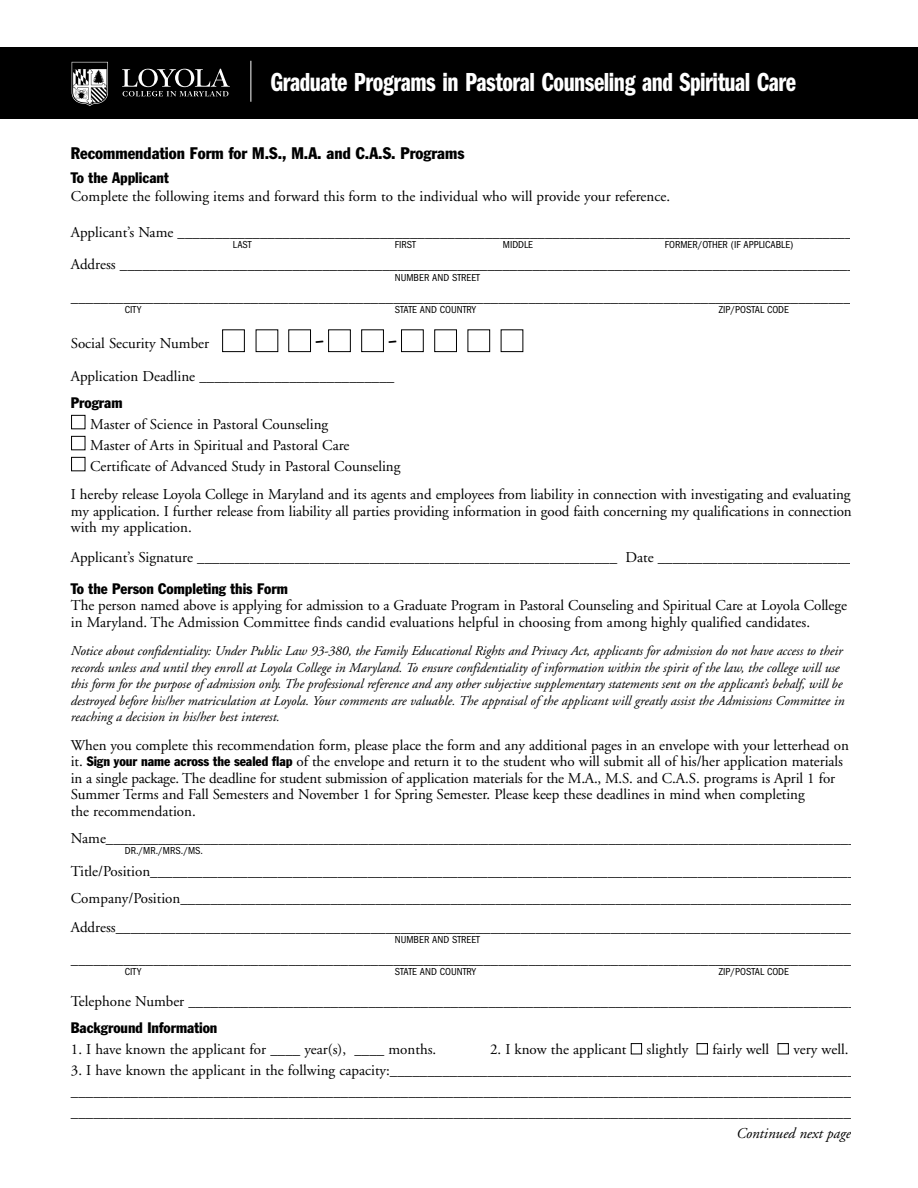
<style>
.page{position:relative;width:918px;height:1188px;background:#fff}
.page>*{position:absolute;margin:0;border:0;box-sizing:border-box;transform-origin:0 0}
.t1{font:27px "Franklin Gothic EF Demi Comp";letter-spacing:-.015em;color:#fff}
.t2{font:condensed 16.5px "Franklin Gothic";color:#000}
.t3{font:15px/16.5px "Adobe Garamond";letter-spacing:-.005em;color:#000}
.t4{font:condensed 15px "Franklin Gothic";color:#000}
.t5{font:italic 15px "Adobe Garamond";color:#000}
.t6{font:italic 13.5px/16.5px "Adobe Garamond";letter-spacing:-.005em;color:#000}
.t7{font:condensed 10.5px "Franklin Gothic EF";color:#000}
.s1{color:#fff}
.s2{font-size:30px}
.s3{font-family:"Franklin Gothic";font-stretch:condensed;font-size:13.5px}
</style>
<div class="page">
<div style="left:0;top:47px;width:918px;height:72px;background:#000"></div>
<svg style="left:122px;top:69px;width:108px;height:27px"></svg>
<svg style="left:71px;top:61px;width:37px;height:45px"></svg>
<hr style="left:251px;top:61px;width:1px;height:41px;background:#fff">
<h1 class="t1" style="left:270px;top:74px;width:527px">Graduate Programs in Pastoral Counseling and Spiritual Care</h1>
<p class="t2" style="left:71px;top:147px;width:395px">Recommendation Form for M.S., M.A. and C.A.S. Programs</p>
<p class="t4" style="left:71px;top:172px;width:99px">To the Applicant</p>
<p class="t3" style="left:71px;top:189px;width:601px">Complete the following items and forward this form to the individual who will provide your reference.</p>
<p class="t3" style="left:71px;top:225px;width:783px">Applicant’s Name __________________________________________________________________________________________</p>
<p class="t7" style="left:233px;top:242px;width:20px">LAST</p>
<p class="t7" style="left:395px;top:242px;width:23px">FIRST</p>
<p class="t7" style="left:503px;top:242px;width:32px">MIDDLE</p>
<p class="t7" style="left:665px;top:242px;width:130px">FORMER/OTHER (IF APPLICABLE)</p>
<p class="t3" style="left:71px;top:258px;width:793px">Address ___________________________________________________________________________________________________</p>
<p class="t7" style="left:395px;top:274px;width:87px">NUMBER AND STREET</p>
<p class="t3" style="left:71px;top:290px;width:789px">_________________________________________________________________________________________________________</p>
<p class="t7" style="left:125px;top:306px;width:18px">CITY</p>
<p class="t7" style="left:395px;top:306px;width:83px">STATE AND COUNTRY</p>
<p class="t7" style="left:719px;top:306px;width:72px">ZIP/POSTAL CODE</p>
<p class="t3" style="left:71px;top:329px;width:455px;line-height:32.5px">Social Security Number <span class="s1">■</span> <span class="s1">■</span> <span class="s1">■</span><span class="s2">-</span><span class="s1">■</span> <span class="s1">■</span><span class="s2">-</span><span class="s1">■</span> <span class="s1">■</span> <span class="s1">■</span> <span class="s1">■<br></span>Application Deadline __________________________</p>
<p class="t4" style="left:71px;top:397px;width:53px">Program</p>
<p class="t3" style="left:71px;top:417px;width:259px"><span class="s1">■</span> Master of Science in Pastoral Counseling</p>
<p class="t3" style="left:71px;top:438px;width:280px"><span class="s1">■</span> Master of Arts in Spiritual and Pastoral Care</p>
<p class="t3" style="left:71px;top:453px;width:781px;line-height:28.5px"><span class="s1">■</span> Certificate of Advanced Study in Pastoral Counseling<br>I hereby release Loyola College in Maryland and its agents and employees from liability in connection with investigating and evaluating</p>
<p class="t3" style="left:71px;top:504px;width:782px">my application. I further release from liability all parties providing information in good faith concerning my qualifications in connection with my application.</p>
<p class="t3" style="left:71px;top:551px;width:783px">Applicant’s Signature ________________________________________________________ Date __________________________</p>
<p class="t4" style="left:71px;top:583px;width:219px">To the Person Completing this Form</p>
<p class="t3" style="left:71px;top:599px;width:778px">The person named above is applying for admission to a Graduate Program in Pastoral Counseling and Spiritual Care at Loyola College in Maryland. The Admission Committee finds candid evaluations helpful in choosing from among highly qualified candidates.</p>
<p class="t6" style="left:71px;top:644px;width:775px">Notice about confidentiality: Under Public Law 93-380, the Family Educational Rights and Privacy Act, applicants for admission do not have access to their records unless and until they enroll at Loyola College in Maryland. To ensure confidentiality of information within the spirit of the law, the college will use this form for the purpose of admission only. The professional reference and any other subjective supplementary statements sent on the applicant’s behalf, will be destroyed before his/her matriculation at Loyola. Your comments are valuable. The appraisal of the applicant will greatly assist the Admissions Committee in reaching a decision in his/her best interest.</p>
<p class="t3" style="left:71px;top:738px;width:780px">When you complete this recommendation form, please place the form and any additional pages in an envelope with your letterhead on it. <span class="s3">Sign your name across the sealed flap</span> of the envelope and return it to the student who will submit all of his/her application materials in a single package. The deadline for student submission of application materials for the M.A., M.S. and C.A.S. programs is April 1 for Summer Terms and Fall Semesters and November 1 for Spring Semester. Please keep these deadlines in mind when completing<br>the recommendation.</p>
<p class="t3" style="left:71px;top:831px;width:787px">Name____________________________________________________________________________________________________</p>
<p class="t7" style="left:125px;top:847px;width:80px">DR./MR./MRS./MS.</p>
<p class="t3" style="left:71px;top:859px;width:786px;line-height:27px">Title/Position______________________________________________________________________________________________<br>Company/Position__________________________________________________________________________________________</p>
<p class="t3" style="left:71px;top:920px;width:796px">Address____________________________________________________________________________________________________</p>
<p class="t7" style="left:395px;top:936px;width:87px">NUMBER AND STREET</p>
<p class="t3" style="left:71px;top:952px;width:789px">_________________________________________________________________________________________________________</p>
<p class="t7" style="left:125px;top:968px;width:18px">CITY</p>
<p class="t7" style="left:395px;top:968px;width:83px">STATE AND COUNTRY</p>
<p class="t7" style="left:719px;top:968px;width:72px">ZIP/POSTAL CODE</p>
<p class="t3" style="left:71px;top:995px;width:787px">Telephone Number _________________________________________________________________________________________</p>
<p class="t4" style="left:71px;top:1022px;width:148px">Background Information</p>
<p class="t3" style="left:71px;top:1042px;width:367px">1. I have known the applicant for ____ year(s), ____ months.</p>
<p class="t3" style="left:490px;top:1042px;width:360px">2. I know the applicant <span class="s1">■</span> slightly <span class="s1">■</span> fairly well <span class="s1">■</span> very well.</p>
<p class="t3" style="left:71px;top:1061px;width:789px;line-height:21px">3. I have known the applicant in the follwing capacity:______________________________________________________________ _________________________________________________________________________________________________________ _________________________________________________________________________________________________________</p>
<p class="t5" style="left:736px;top:1127px;width:116px">Continued next page</p>
</div>
